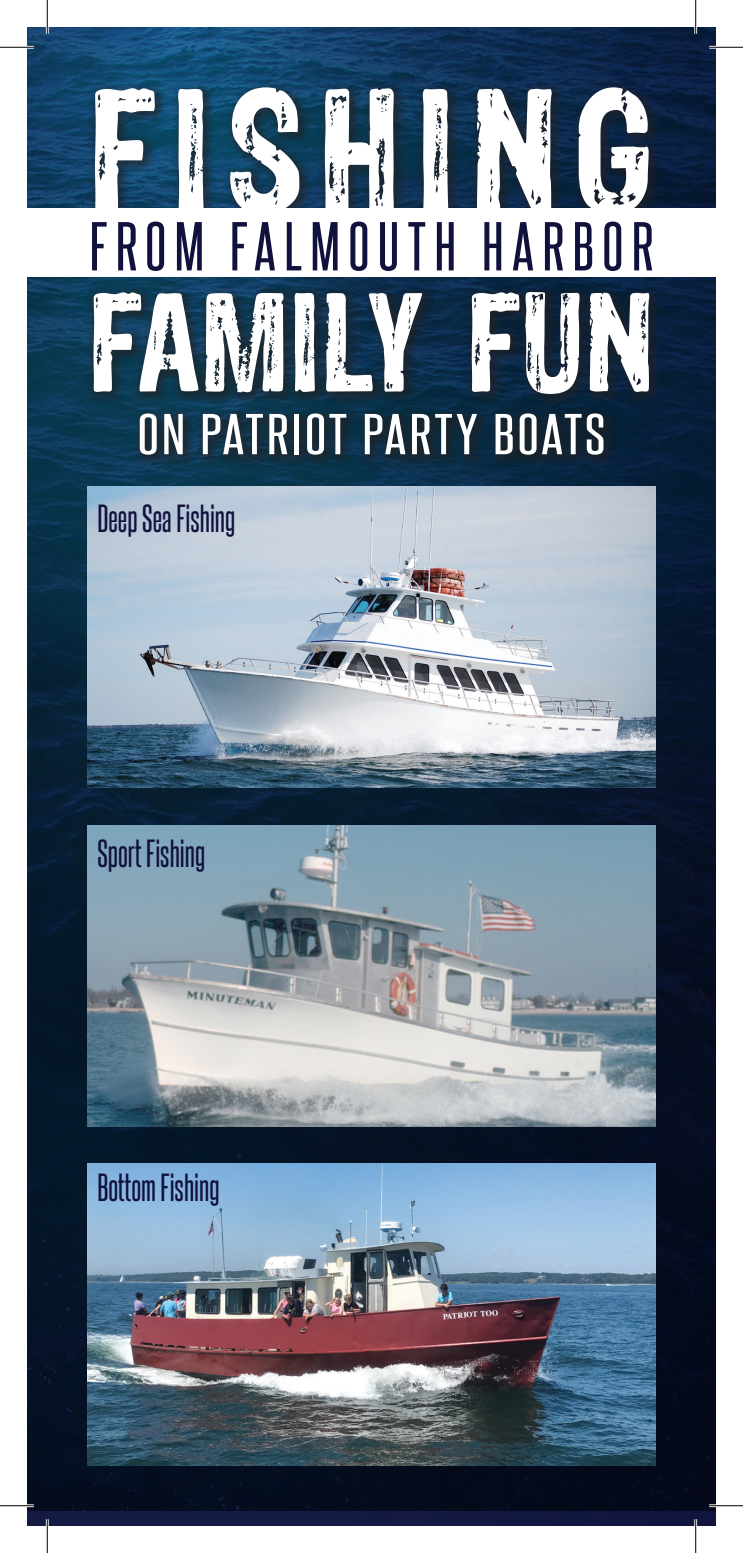
<style>
.page{position:relative;width:743px;height:1553px;background:#fff}
.page>*{position:absolute;margin:0;border:0;box-sizing:border-box;transform-origin:0 0}
.t1{font:144px "Sans Culottes";letter-spacing:.09em;color:#fff}
.t2{font:114.75px "Sans Culottes";letter-spacing:-.01em;color:#fff}
.t3{font:58.73px "Steelfish Rg";letter-spacing:.13em;color:#10113d;scale:1.11 1}
.t4{font:49.05px "Steelfish Rg";letter-spacing:.05em;color:#fff;scale:1.33 1}
.t5{font:33.75px "Steelfish Rg";color:#10113d}
</style>
<div class="page">
<img style="left:27px;top:27px;width:689px;height:1483px">
<div style="left:87px;top:80px;width:576px;height:148px;background:#231f20;opacity:.61"></div>
<div style="left:86px;top:284px;width:577px;height:185px;background:#231f20;opacity:.61"></div>
<div style="left:27px;top:208px;width:689px;height:68px;background:#fff"></div>
<img style="left:88px;top:486px;width:567px;height:302px">
<img style="left:88px;top:825px;width:567px;height:301px">
<img style="left:88px;top:1163px;width:567px;height:302px">
<hr style="left:0;top:46px;width:34px;height:3px;background:#fff">
<hr style="left:709px;top:46px;width:33px;height:3px;background:#fff">
<hr style="left:0;top:1504px;width:34px;height:3px;background:#fff">
<hr style="left:709px;top:1504px;width:33px;height:3px;background:#fff">
<hr style="left:46px;top:0;width:3px;height:34px;background:#fff">
<hr style="left:694px;top:0;width:3px;height:34px;background:#fff">
<hr style="left:0;top:47px;width:34px;height:1px;background:#000">
<hr style="left:709px;top:47px;width:33px;height:1px;background:#000">
<hr style="left:0;top:1505px;width:34px;height:1px;background:#000">
<hr style="left:709px;top:1505px;width:33px;height:1px;background:#000">
<hr style="left:47px;top:0;width:1px;height:34px;background:#000">
<hr style="left:47px;top:1519px;width:1px;height:33px;background:#000">
<hr style="left:695px;top:0;width:1px;height:34px;background:#000">
<hr style="left:695px;top:1519px;width:1px;height:33px;background:#000">
<p class="t1" style="left:88px;top:45px;width:568px">FISHING</p>
<p class="t3" style="left:90px;top:210px;width:509px">FROM FALMOUTH HARBOR</p>
<p class="t2" style="left:88px;top:258px;width:568px">FAMILY FUN</p>
<p class="t4" style="left:138px;top:404px;width:353px">ON PATRIOT PARTY BOATS</p>
<p class="t5" style="left:97px;top:498px;width:139px">Deep Sea Fishing</p>
<p class="t5" style="left:97px;top:832px;width:109px">Sport Fishing</p>
<p class="t5" style="left:97px;top:1167px;width:124px">Bottom Fishing</p>
</div>
